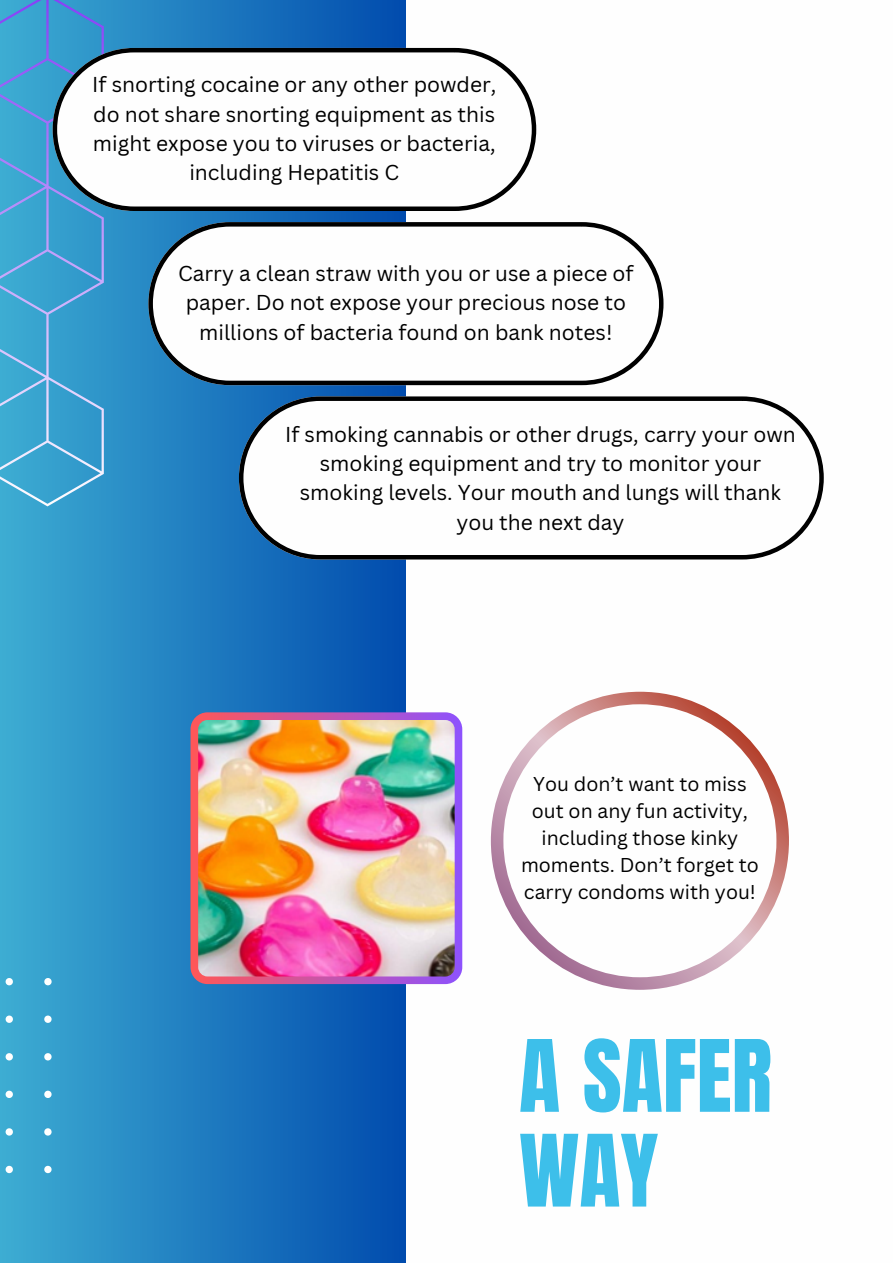
<style>
.page{position:relative;width:893px;height:1264px;background:#fff}
.page>*{position:absolute;margin:0;border:0;box-sizing:border-box;transform-origin:0 0}
.t1{font:84.75px/94.8px "Anton";color:#3dbfea}
.t2{font:21px/29.2px "Canva Sans";color:#000;text-align:center}
.t3{font:19.5px/27px "Canva Sans";color:#000;text-align:center}
</style>
<div class="page">
<div style="left:0;top:0;width:406px;height:1262px;background:linear-gradient(to right,#3dadd3,#014bad)"></div>
<img style="left:190px;top:712px;width:272px;height:272px">
<div style="left:0;top:978px;width:52px;height:195px;background:#3aa7d0"></div>
<svg style="left:491px;top:691px;width:297px;height:298px"></svg>
<svg style="left:0;top:0;width:104px;height:506px;background:#41a2d1"></svg>
<svg style="left:53px;top:48px;width:483px;height:163px"></svg>
<svg style="left:148px;top:222px;width:515px;height:163px"></svg>
<svg style="left:239px;top:396px;width:584px;height:163px"></svg>
<p class="t2" style="left:92px;top:70px;width:406px">If snorting cocaine or any other powder, do not share snorting equipment as this might expose you to viruses or bacteria, including Hepatitis C</p>
<p class="t2" style="left:178px;top:258px;width:457px">Carry a clean straw with you or use a piece of paper. Do not expose your precious nose to millions of bacteria found on bank notes!</p>
<p class="t2" style="left:285px;top:419px;width:512px">If smoking cannabis or other drugs, carry your own smoking equipment and try to monitor your smoking levels. Your mouth and lungs will thank you the next day</p>
<p class="t3" style="left:521px;top:769px;width:239px">You don’t want to miss out on any fun activity, including those kinky moments. Don’t forget to carry condoms with you!</p>
<p class="t1" style="left:519px;top:1030px;width:254px">A SAFER<br>WAY</p>
</div>
